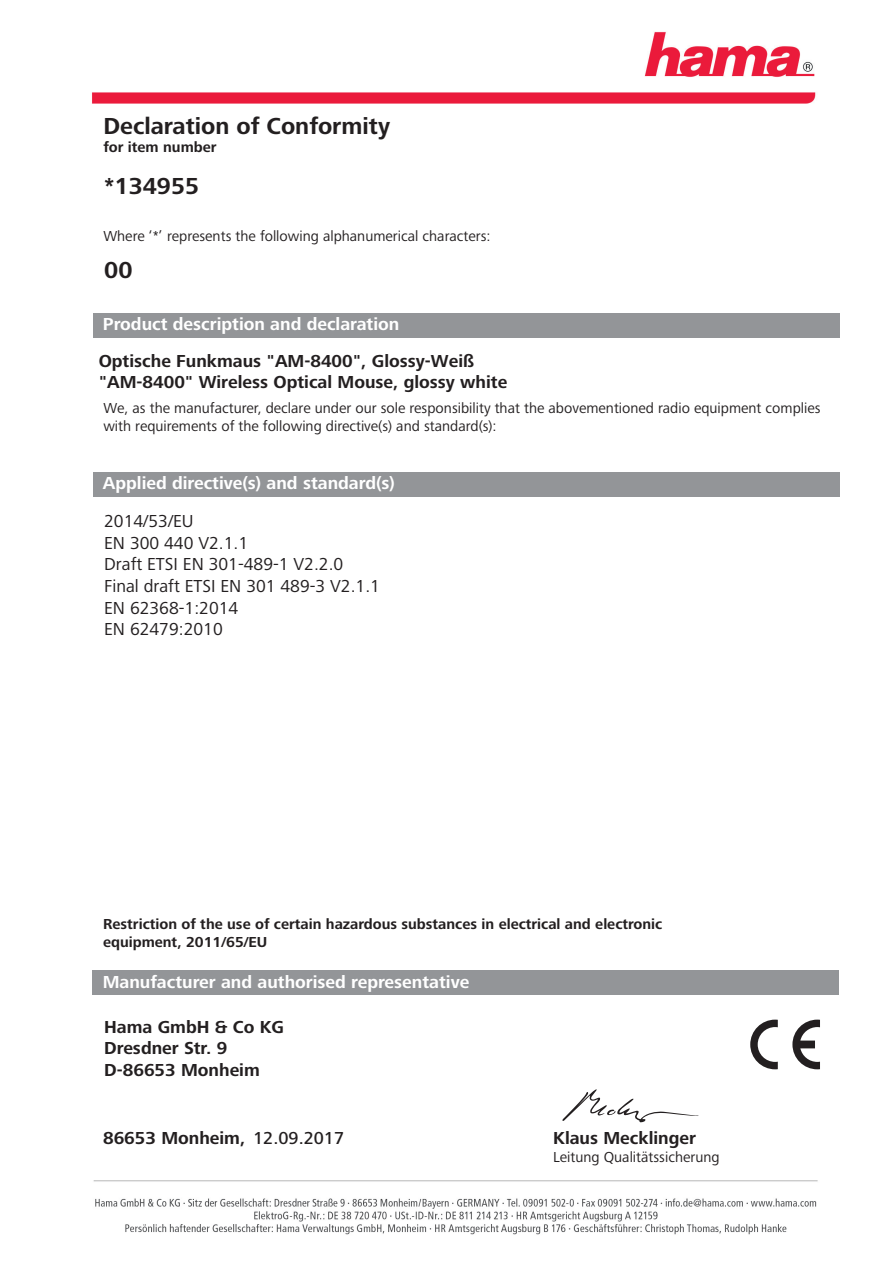
<style>
.page{position:relative;width:893px;height:1263px;background:#fff}
.page>*{position:absolute;margin:0;border:0;box-sizing:border-box;transform-origin:0 0}
.t1{font:700 24px "+RNLGCE Frutiger Next LTW1 G";color:#231f20}
.t2{font:700 18px/21.6px "+RNLGCE Frutiger Next LTW1 G";color:#231f20}
.t3{font:18px/21.6px "+PASRLL Frutiger Next LTW1 G";color:#231f20}
.t4{font:700 18px "+RNLGCE Frutiger Next LTW1 G";color:#fff}
.t5{font:700 16.2px "+OVKMUM Arial";letter-spacing:.01em;color:#000001}
.t6{font:15px/18px "+PASRLL Frutiger Next LTW1 G";color:#231f20}
.t7{font:700 15px/18px "+RNLGCE Frutiger Next LTW1 G";color:#231f20}
.s1{font-family:"+UTBPLR Frutiger Next LTW1 G";font-weight:500}
</style>
<div class="page">
<img style="left:92px;top:31px;width:724px;height:72px">
<img style="left:93px;top:1180px;width:725px;height:55px">
<div style="left:93px;top:313px;width:746px;height:25px;background:#939598"></div>
<div style="left:93px;top:472px;width:746px;height:25px;background:#939598"></div>
<div style="left:92px;top:970px;width:747px;height:25px;background:#939598"></div>
<svg style="left:750px;top:1020px;width:70px;height:49px"></svg>
<svg style="left:562px;top:1089px;width:137px;height:34px"></svg>
<h1 class="t1" style="left:103px;top:113px;width:288px">Declaration of Conformity</h1>
<p class="t7" style="left:103px;top:138px;width:115px">for item number</p>
<h1 class="t1" style="left:104px;top:173px;width:97px">*134955</h1>
<p class="t6" style="left:103px;top:227px;width:388px">Where ‘*’ represents the following alphanumerical characters:</p>
<h1 class="t1" style="left:104px;top:257px;width:30px">00</h1>
<p class="t4" style="left:103px;top:314px;width:298px">Product description and declaration</p>
<p class="t2" style="left:99px;top:350px;width:410px">Optische Funkmaus "AM-8400", Glossy-Weiß "AM-8400" Wireless Optical Mouse, glossy white</p>
<p class="t6" style="left:103px;top:399px;width:718px">We, as the manufacturer, declare under our sole responsibility that the abovementioned radio equipment complies with requirements of the following directive(s) and standard(s):</p>
<p class="t4" style="left:103px;top:474px;width:293px">Applied directive(s) and standard(s)</p>
<p class="t3" style="left:104px;top:511px;width:277px">2014/53/EU<br>EN 300 440 V2.1.1<br>Draft ETSI EN 301-489-1 V2.2.0<br>Final draft ETSI EN 301 489-3 V2.1.1<br>EN 62368-1:2014<br>EN 62479:2010</p>
<p class="t7" style="left:103px;top:915px;width:560px">Restriction of the use of certain hazardous substances in electrical and electronic equipment, 2011/65/EU</p>
<p class="t4" style="left:103px;top:972px;width:368px">Manufacturer and authorised representative</p>
<p class="t2" style="left:104px;top:1016px;width:181px">Hama GmbH &amp; Co KG<br>Dresdner Str. 9<br>D-86653 Monheim</p>
<p class="t2" style="left:103px;top:1128px;width:242px">86653 Monheim, <span class="s1">12.09.2017</span></p>
<p class="t2" style="left:553px;top:1128px;width:144px">Klaus Mecklinger</p>
<p class="t6" style="left:553px;top:1148px;width:168px">Leitung Qualitätssicherung</p>
<p class="t5" style="left:586px;top:1154px;width:215px">Leitung Qualitätssicherung</p>
</div>
